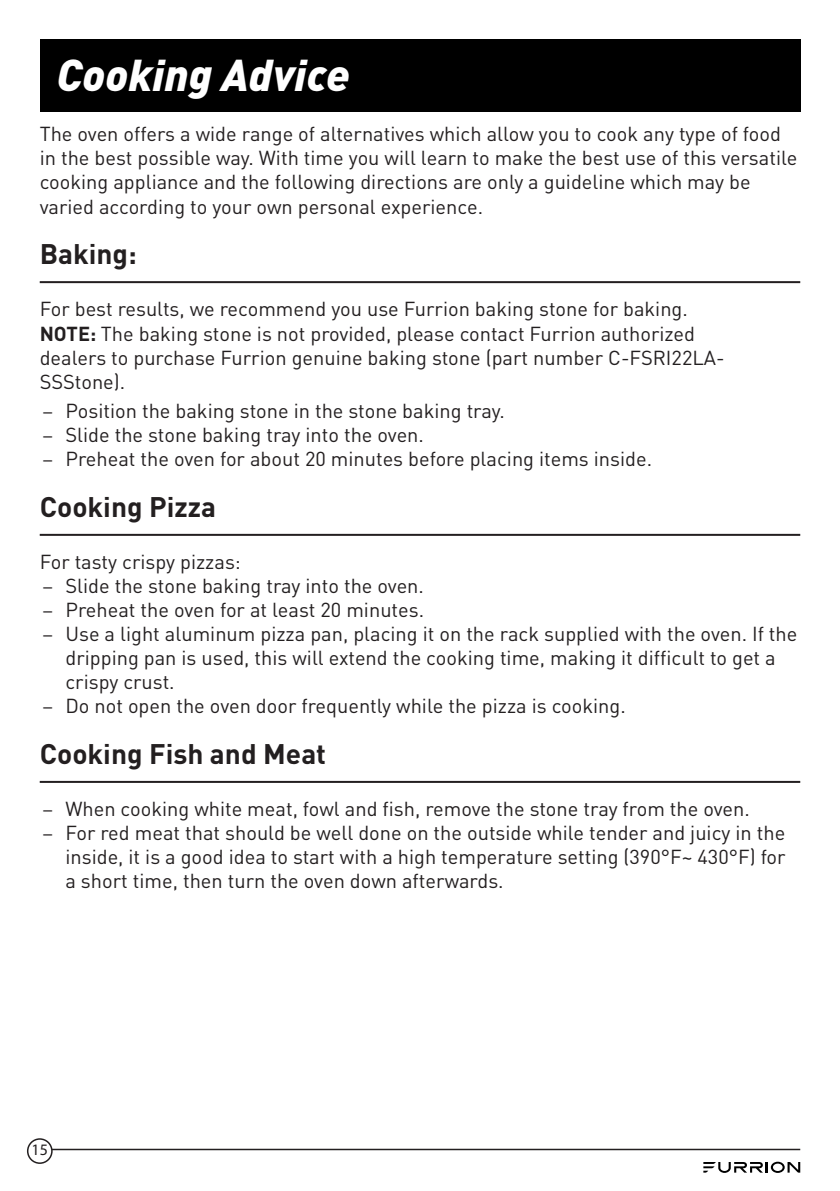
<style>
.page{position:relative;width:840px;height:1191px;background:#fff}
.page>*{position:absolute;margin:0;border:0;box-sizing:border-box;transform-origin:0 0}
.Body_-_Heading{font:italic 900 44px "DIN";color:#fff}
.Body_-_Title{font:700 28px "DIN Pro";color:#231f20}
.Body-normal{font:20px/24px "DIN Pro";color:#231f20}
.t1{font:16px "Myriad Pro";color:#231f20}
.s1{font-weight:700}
.s2{font-family:"Myriad Pro"}
</style>
<div class="page">
<hr style="left:40px;top:1148px;width:759px;height:2px;background:#231f20">
<svg style="left:703px;top:1161px;width:96px;height:11px"></svg>
<div style="left:28px;top:1139px;width:24px;height:24px;background:#fff;border-radius:50%"></div>
<div style="left:27px;top:1138px;width:26px;height:25px;border:2px solid #231f20;border-radius:50%"></div>
<div style="left:40px;top:40px;width:759px;height:72px;background:#000"></div>
<hr style="left:40px;top:281px;width:759px;height:2px;background:#231f20">
<hr style="left:40px;top:534px;width:759px;height:2px;background:#231f20">
<hr style="left:40px;top:781px;width:759px;height:2px;background:#231f20">
<p class="Body_-_Heading" style="left:57px;top:47px;width:294px">Cooking Advice</p>
<p class="Body-normal" style="left:40px;top:121px;width:758px">The oven offers a wide range of alternatives which allow you to cook any type of food in the best possible way. With time you will learn to make the best use of this versatile cooking appliance and the following directions are only a guideline which may be varied according to your own personal experience.</p>
<p class="Body_-_Title" style="left:40px;top:232px;width:98px">Baking:</p>
<p class="Body-normal" style="left:40px;top:296px;width:649px">For best results, we recommend you use Furrion baking stone for baking.</p>
<p class="Body-normal" style="left:40px;top:320px;width:656px"><span class="s1">NOTE:</span> The baking stone is not provided, please contact Furrion authorized</p>
<p class="Body-normal" style="left:40px;top:344px;width:686px">dealers to purchase Furrion genuine baking stone (part number C-FSRI22LA-<br>SSStone).</p>
<p class="Body-normal" style="left:43px;top:398px;width:463px"><span class="s2">–</span> Position the baking stone in the stone baking tray.</p>
<p class="Body-normal" style="left:43px;top:422px;width:382px"><span class="s2">–</span> Slide the stone baking tray into the oven.</p>
<p class="Body-normal" style="left:43px;top:446px;width:610px"><span class="s2">–</span> Preheat the oven for about 20 minutes before placing items inside.</p>
<p class="Body_-_Title" style="left:40px;top:485px;width:178px">Cooking Pizza</p>
<p class="Body-normal" style="left:40px;top:549px;width:202px">For tasty crispy pizzas:</p>
<p class="Body-normal" style="left:43px;top:573px;width:382px"><span class="s2">–</span> Slide the stone baking tray into the oven.</p>
<p class="Body-normal" style="left:43px;top:597px;width:382px"><span class="s2">–</span> Preheat the oven for at least 20 minutes.</p>
<p class="Body-normal" style="left:65px;top:621px;width:733px;text-indent:-23px"><span class="s2">–</span> Use a light aluminum pizza pan, placing it on the rack supplied with the oven. If the dripping pan is used, this will extend the cooking time, making it difficult to get a crispy crust.</p>
<p class="Body-normal" style="left:43px;top:693px;width:584px"><span class="s2">–</span> Do not open the oven door frequently while the pizza is cooking.</p>
<p class="Body_-_Title" style="left:40px;top:732px;width:288px">Cooking Fish and Meat</p>
<p class="Body-normal" style="left:43px;top:795px;width:708px"><span class="s2">–</span> When cooking white meat, fowl and fish, remove the stone tray from the oven.</p>
<p class="Body-normal" style="left:65px;top:819px;width:721px;text-align:justify;text-indent:-23px"><span class="s2">–</span> For red meat that should be well done on the outside while tender and juicy in the inside, it is a good idea to start with a high temperature setting (390°F~ 430°F) for a short time, then turn the oven down afterwards.</p>
<p class="t1" style="left:32px;top:1139px;width:18px">15</p>
</div>
